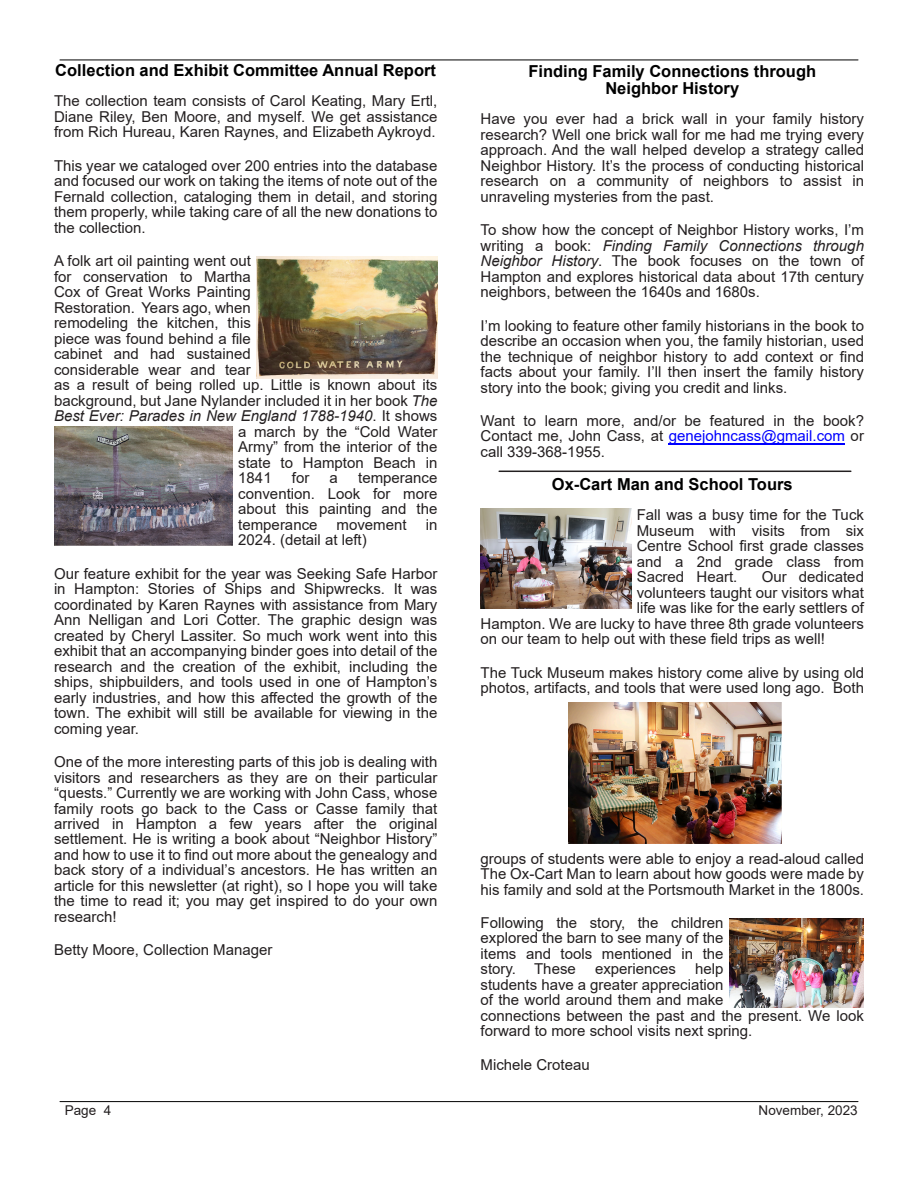
<style>
.page{position:relative;width:918px;height:1188px;background:#fff}
.page>*{position:absolute;margin:0;border:0;box-sizing:border-box;transform-origin:0 0}
.t1{font:700 16.5px/17.1px "Arial";color:#000;text-align:center}
.t2{font:15px/15.5px "Arial";color:#231f20;text-align:justify}
.t3{font:italic 15px "Arial";color:#231f20}
.t4{font:13.5px "Arial";color:#231f20}
.s1{font-style:italic}
.s2{font-style:normal}
.s3{color:#00f}
</style>
<div class="page">
<hr style="left:60px;top:1101px;width:798px;height:1px;background:#000">
<hr style="left:60px;top:60px;width:798px;height:1px;background:#000">
<hr style="left:669px;top:443px;width:176px;height:1px;background:#00f">
<img style="left:256px;top:256px;width:181px;height:122px">
<img style="left:54px;top:426px;width:179px;height:120px">
<hr style="left:499px;top:471px;width:352px;height:1px;background:#231f20">
<img style="left:729px;top:918px;width:135px;height:90px">
<img style="left:569px;top:702px;width:212px;height:141px">
<img style="left:481px;top:508px;width:150px;height:101px">
<p class="t1" style="left:55px;top:63px;width:382px">Collection and Exhibit Committee Annual Report</p>
<p class="t2" style="left:54px;top:95px;width:385px">The collection team consists of Carol Keating, Mary Ertl, Diane Riley, Ben Moore, and myself. We get assistance from Rich Hureau, Karen Raynes, and Elizabeth Aykroyd.</p>
<p class="t2" style="left:54px;top:159px;width:385px">This year we cataloged over 200 entries into the database and focused our work on taking the items of note out of the Fernald collection, cataloging them in detail, and storing them properly, while taking care of all the new donations to the collection.</p>
<p class="t2" style="left:54px;top:255px;width:198px">A folk art oil painting went out</p>
<p class="t2" style="left:54px;top:270px;width:198px">for conservation to Martha</p>
<p class="t2" style="left:54px;top:286px;width:198px">Cox of Great Works Painting</p>
<p class="t2" style="left:54px;top:301px;width:198px">Restoration. Years ago, when</p>
<p class="t2" style="left:54px;top:317px;width:198px">remodeling the kitchen, this</p>
<p class="t2" style="left:54px;top:332px;width:198px">piece was found behind a file</p>
<p class="t2" style="left:54px;top:348px;width:198px">cabinet and had sustained</p>
<p class="t2" style="left:54px;top:363px;width:198px">considerable wear and tear</p>
<p class="t2" style="left:54px;top:379px;width:385px">as a result of being rolled up. Little is known about its</p>
<p class="t2" style="left:54px;top:394px;width:385px">background, but Jane Nylander included it in her book <span class="s1">The</span></p>
<p class="t3" style="left:54px;top:410px;width:385px">Best Ever: Parades in New England 1788-1940<span class="s2">. It shows</span></p>
<p class="t2" style="left:238px;top:425px;width:201px">a march by the “Cold Water</p>
<p class="t2" style="left:238px;top:441px;width:201px">Army” from the interior of the</p>
<p class="t2" style="left:238px;top:456px;width:201px">state to Hampton Beach in</p>
<p class="t2" style="left:238px;top:472px;width:35px">1841</p>
<p class="t2" style="left:292px;top:472px;width:19px">for</p>
<p class="t2" style="left:330px;top:472px;width:10px">a</p>
<p class="t2" style="left:238px;top:472px;width:201px;text-indent:120px">temperance convention. Look for more about this painting and the temperance</p>
<p class="t2" style="left:337px;top:518px;width:72px">movement</p>
<p class="t2" style="left:426px;top:518px;width:13px">in</p>
<p class="t2" style="left:238px;top:534px;width:130px">2024. (detail at left)</p>
<p class="t2" style="left:54px;top:567px;width:385px">Our feature exhibit for the year was Seeking Safe Harbor in Hampton: Stories of Ships and Shipwrecks. It was coordinated by Karen Raynes with assistance from Mary Ann Nelligan and Lori Cotter. The graphic design was created by Cheryl Lassiter. So much work went into this exhibit that an accompanying binder goes into detail of the research and the creation of the exhibit, including the ships, shipbuilders, and tools used in one of Hampton’s early industries, and how this affected the growth of the town. The exhibit will still be available for viewing in the coming year.</p>
<p class="t2" style="left:54px;top:755px;width:385px">One of the more interesting parts of this job is dealing with visitors and researchers as they are on their particular “quests.” Currently we are working with John Cass, whose family roots go back to the Cass or Casse family that arrived in Hampton a few years after the original settlement. He is writing a book about “Neighbor History” and how to use it to find out more about the genealogy and back story of a individual’s ancestors. He has written an article for this newsletter (at right), so I hope you will take the time to read it; you may get inspired to do your own research!</p>
<p class="t2" style="left:54px;top:944px;width:220px">Betty Moore, Collection Manager</p>
<p class="t1" style="left:528px;top:64px;width:289px">Finding Family Connections through<br>Neighbor History</p>
<p class="t2" style="left:481px;top:113px;width:385px">Have you ever had a brick wall in your family history research? Well one brick wall for me had me trying every approach. And the wall helped develop a strategy called Neighbor History. It’s the process of conducting historical research on a community of neighbors to assist in unraveling mysteries from the past.</p>
<p class="t2" style="left:481px;top:223px;width:385px">To show how the concept of Neighbor History works, I’m writing a book: <span class="s1">Finding Family Connections through Neighbor History</span>. The book focuses on the town of Hampton and explores historical data about 17th century neighbors, between the 1640s and 1680s.</p>
<p class="t2" style="left:481px;top:319px;width:385px">I’m looking to feature other family historians in the book to describe an occasion when you, the family historian, used the technique of neighbor history to add context or find facts about your family. I’ll then insert the family history story into the book; giving you credit and links.</p>
<p class="t2" style="left:481px;top:414px;width:385px">Want to learn more, and/or be featured in the book?<br>Contact me, John Cass, at <span class="s3">genejohncass@gmail.com</span> or call 339-368-1955.</p>
<p class="t1" style="left:552px;top:477px;width:242px">Ox-Cart Man and School Tours</p>
<p class="t2" style="left:637px;top:509px;width:229px">Fall was a busy time for the Tuck Museum with visits from six Centre School first grade classes and a 2nd grade class from Sacred Heart.</p>
<p class="t2" style="left:762px;top:571px;width:104px">Our dedicated</p>
<p class="t2" style="left:637px;top:586px;width:229px">volunteers taught our visitors what</p>
<p class="t2" style="left:637px;top:602px;width:229px">life was like for the early settlers of</p>
<p class="t2" style="left:481px;top:617px;width:385px">Hampton. We are lucky to have three 8th grade volunteers</p>
<p class="t2" style="left:481px;top:633px;width:346px">on our team to help out with these field trips as well!</p>
<p class="t2" style="left:481px;top:666px;width:385px">The Tuck Museum makes history come alive by using old photos, artifacts, and tools that were used long ago. Both</p>
<p class="t2" style="left:481px;top:852px;width:385px">groups of students were able to enjoy a read-aloud called The Ox-Cart Man to learn about how goods were made by his family and sold at the Portsmouth Market in the 1800s.</p>
<p class="t2" style="left:481px;top:916px;width:245px">Following the story, the children explored the barn to see many of the items and tools mentioned in the story. These</p>
<p class="t2" style="left:481px;top:963px;width:385px;text-align:left;text-indent:215px">help<br>students have a greater appreciation<br>of the world around them and make<br>connections between the past and the present. We look forward to more school visits next spring.</p>
<p class="t2" style="left:481px;top:1058px;width:111px">Michele Croteau</p>
<p class="t2" style="left:595px;top:963px;width:82px">experiences</p>
<p class="t4" style="left:65px;top:1105px;width:48px">Page 4</p>
<p class="t4" style="left:759px;top:1105px;width:101px">November, 2023</p>
</div>
